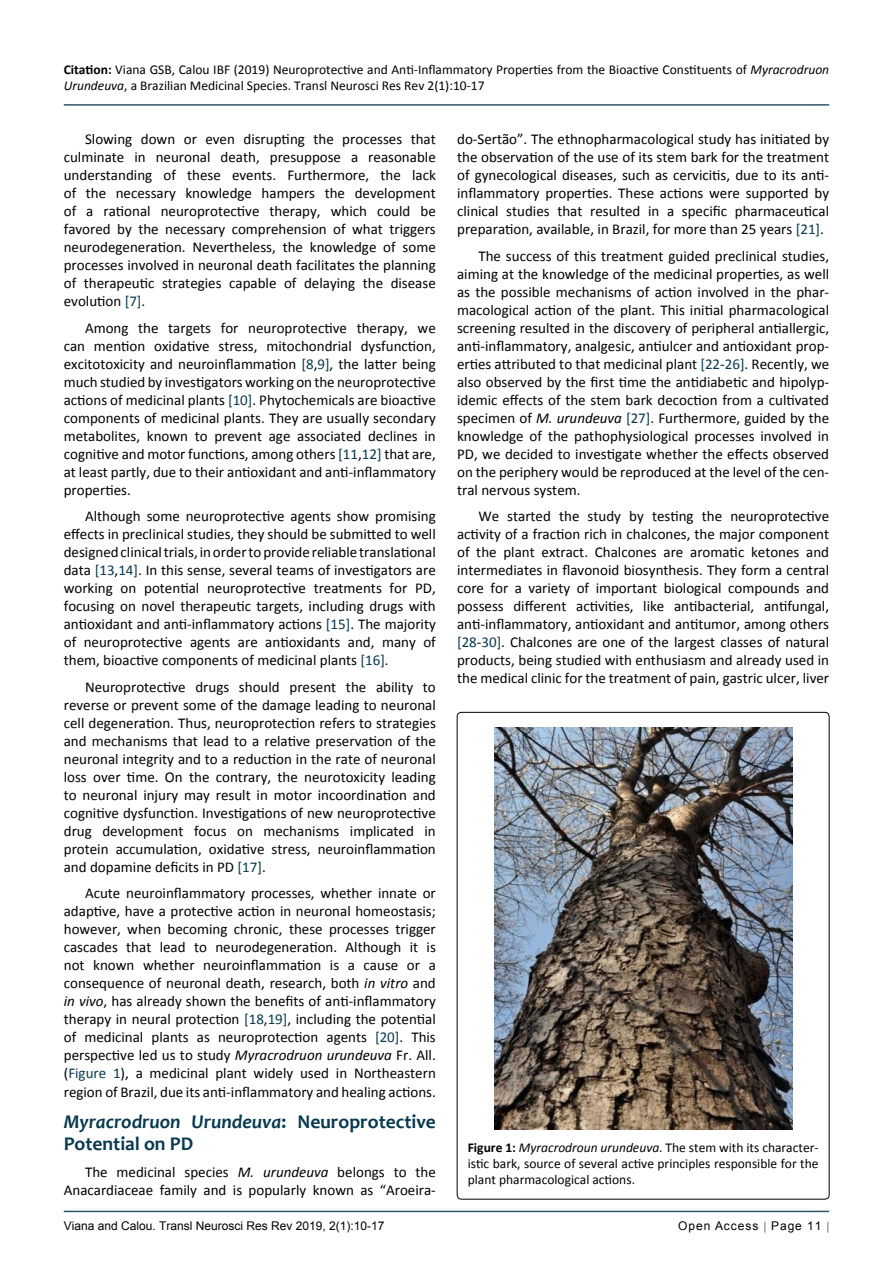
<style>
.page{position:relative;width:893px;height:1263px;background:#fff}
.page>*{position:absolute;margin:0;border:0;box-sizing:border-box;transform-origin:0 0}
.t1{font:700 19.5px/22.5px "Candara";color:#073950}
.t2{font:15px/18px "Calibri";color:#000;text-align:justify}
.t3{font:13.5px/16.2px "Calibri";color:#000}
.t4{font:12px "Arial";color:#000}
.t5{font:12px "Arial";letter-spacing:.08em;color:#000}
.s1{font-weight:700}
.s2{font-style:italic}
.s3{color:#073950}
</style>
<div class="page">
<hr style="left:64px;top:1211px;width:765px;height:1px;background:#073950">
<hr style="left:64px;top:104px;width:765px;height:2px;background:#073950">
<img style="left:494px;top:727px;width:298px;height:402px">
<p class="t3" style="left:64px;top:61px;width:767px"><span class="s1">Citation:</span> Viana GSB, Calou IBF (2019) Neuroprotective and Anti-Inflammatory Properties from the Bioactive Constituents of <span class="s2">Myracrodruon<br>Urundeuva</span>, a Brazilian Medicinal Species. Transl Neurosci Res Rev 2(1):10-17</p>
<p class="t2" style="left:64px;top:130px;width:374px;text-indent:21px">Slowing down or even disrupting the processes that culminate in neuronal death, presuppose a reasonable understanding of these events. Furthermore, the lack of the necessary knowledge hampers the development of a rational neuroprotective therapy, which could be favored by the necessary comprehension of what triggers neurodegeneration. Nevertheless, the knowledge of some processes involved in neuronal death facilitates the planning of therapeutic strategies capable of delaying the disease evolution <span class="s3">[7]</span>.</p>
<p class="t2" style="left:64px;top:319px;width:374px;text-indent:21px">Among the targets for neuroprotective therapy, we can mention oxidative stress, mitochondrial dysfunction, excitotoxicity and neuroinflammation <span class="s3">[8</span>,<span class="s3">9]</span>, the latter being much studied by investigators working on the neuroprotective actions of medicinal plants <span class="s3">[10]</span>. Phytochemicals are bioactive components of medicinal plants. They are usually secondary metabolites, known to prevent age associated declines in cognitive and motor functions, among others <span class="s3">[11</span>,<span class="s3">12]</span> that are, at least partly, due to their antioxidant and anti-inflammatory properties.</p>
<p class="t2" style="left:64px;top:507px;width:374px;text-indent:21px">Although some neuroprotective agents show promising effects in preclinical studies, they should be submitted to well designed clinical trials, in order to provide reliable translational data <span class="s3">[13</span>,<span class="s3">14]</span>. In this sense, several teams of investigators are working on potential neuroprotective treatments for PD, focusing on novel therapeutic targets, including drugs with antioxidant and anti-inflammatory actions <span class="s3">[15]</span>. The majority of neuroprotective agents are antioxidants and, many of them, bioactive components of medicinal plants <span class="s3">[16]</span>.</p>
<p class="t2" style="left:64px;top:678px;width:374px;text-indent:21px">Neuroprotective drugs should present the ability to reverse or prevent some of the damage leading to neuronal cell degeneration. Thus, neuroprotection refers to strategies and mechanisms that lead to a relative preservation of the neuronal integrity and to a reduction in the rate of neuronal loss over time. On the contrary, the neurotoxicity leading to neuronal injury may result in motor incoordination and cognitive dysfunction. Investigations of new neuroprotective drug development focus on mechanisms implicated in protein accumulation, oxidative stress, neuroinflammation and dopamine deficits in PD <span class="s3">[17]</span>.</p>
<p class="t2" style="left:64px;top:884px;width:374px;text-indent:21px">Acute neuroinflammatory processes, whether innate or adaptive, have a protective action in neuronal homeostasis; however, when becoming chronic, these processes trigger cascades that lead to neurodegeneration. Although it is not known whether neuroinflammation is a cause or a consequence of neuronal death, research, both <span class="s2">in vitro</span> and <span class="s2">in vivo</span>, has already shown the benefits of anti-inflammatory therapy in neural protection <span class="s3">[18</span>,<span class="s3">19]</span>, including the potential of medicinal plants as neuroprotection agents <span class="s3">[20]</span>. This perspective led us to study <span class="s2">Myracrodruon urundeuva</span> Fr. All. (<span class="s3">Figure 1</span>), a medicinal plant widely used in Northeastern region of Brazil, due its anti-inflammatory and healing actions.</p>
<h1 class="t1" style="left:64px;top:1110px;width:374px"><span class="s2">Myracrodruon Urundeuva</span>: Neuroprotective<br>Potential on PD</h1>
<p class="t2" style="left:64px;top:1162px;width:374px;text-align:right">The medicinal species <span class="s2">M. urundeuva</span> belongs to the<br>Anacardiaceae family and is popularly known as “Aroeira-</p>
<p class="t2" style="left:457px;top:130px;width:374px">do-Sertão”. The ethnopharmacological study has initiated by the observation of the use of its stem bark for the treatment of gynecological diseases, such as cervicitis, due to its anti&shy;inflammatory properties. These actions were supported by clinical studies that resulted in a specific pharmaceutical preparation, available, in Brazil, for more than 25 years <span class="s3">[21]</span>.</p>
<p class="t2" style="left:457px;top:247px;width:374px;text-indent:21px">The success of this treatment guided preclinical studies, aiming at the knowledge of the medicinal properties, as well as the possible mechanisms of action involved in the phar&shy;macological action of the plant. This initial pharmacological screening resulted in the discovery of peripheral antiallergic, anti-inflammatory, analgesic, antiulcer and antioxidant prop&shy;erties attributed to that medicinal plant <span class="s3">[22</span>-<span class="s3">26]</span>. Recently, we also observed by the first time the antidiabetic and hipolyp&shy;idemic effects of the stem bark decoction from a cultivated specimen of <span class="s2">M. urundeuva</span> <span class="s3">[27]</span>. Furthermore, guided by the knowledge of the pathophysiological processes involved in PD, we decided to investigate whether the effects observed on the periphery would be reproduced at the level of the cen&shy;tral nervous system.</p>
<p class="t2" style="left:457px;top:507px;width:374px;text-indent:21px">We started the study by testing the neuroprotective activity of a fraction rich in chalcones, the major component of the plant extract. Chalcones are aromatic ketones and intermediates in flavonoid biosynthesis. They form a central core for a variety of important biological compounds and possess different activities, like antibacterial, antifungal, anti-inflammatory, antioxidant and antitumor, among others <span class="s3">[28</span>-<span class="s3">30]</span>. Chalcones are one of the largest classes of natural products, being studied with enthusiasm and already used in the medical clinic for the treatment of pain, gastric ulcer, liver</p>
<p class="t3" style="left:468px;top:1139px;width:352px;text-align:justify"><span class="s1">Figure 1:</span> <span class="s2">Myracrodroun urundeuva</span>. The stem with its character&shy;istic bark, source of several active principles responsible for the plant pharmacological actions.</p>
<p class="t4" style="left:64px;top:1218px;width:322px">Viana and Calou. Transl Neurosci Res Rev 2019, 2(1):10-17</p>
<p class="t5" style="left:678px;top:1218px;width:145px">Open Access Page 11</p>
</div>
